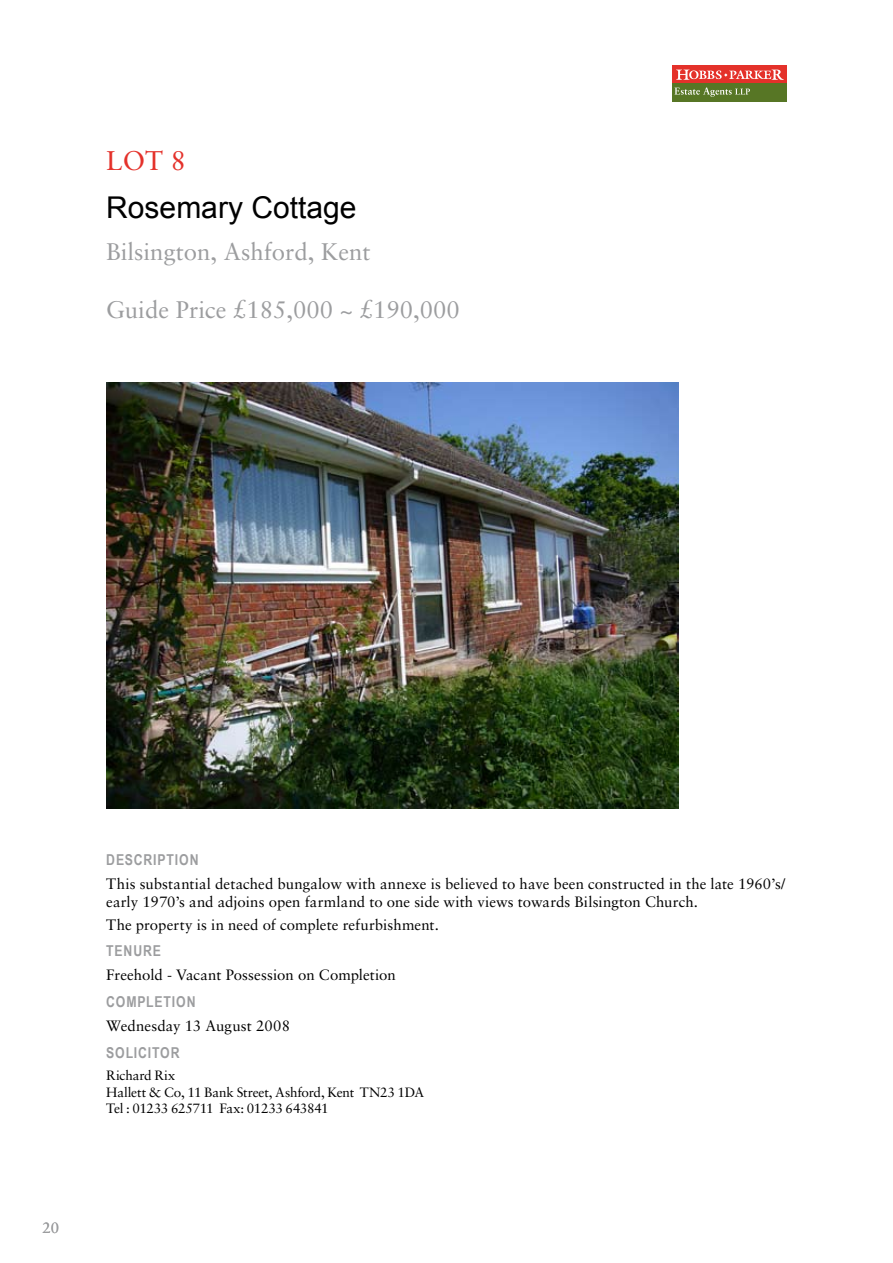
<style>
.page{position:relative;width:893px;height:1263px;background:#fff}
.page>*{position:absolute;margin:0;border:0;box-sizing:border-box;transform-origin:0 0}
.t1{font:30px "Arial";color:#000}
.t2{font:27px "Sabon";color:#e4312a}
.t3{font:24px "Sabon";color:#9c9d9f}
.t4{font:15px/18px "Sabon";letter-spacing:.005em;color:#000}
.t5{font:700 15px "Arial Narrow";letter-spacing:.055em;color:#9c9d9f}
.t6{font:15px "Sabon";color:#9c9d9f}
.t7{font:13.5px/16.2px "Sabon";letter-spacing:-.02em;color:#000}
</style>
<div class="page">
<div style="left:672px;top:65px;width:115px;height:37px;background:linear-gradient(to right,#577625,#577625)"></div>
<hr style="left:672px;top:101px;width:115px;height:1px;background:#577625">
<hr style="left:672px;top:65px;width:115px;height:1px;background:#e4312a">
<div style="left:672px;top:67px;width:115px;height:16px;background:#e4312a"></div>
<svg style="left:676px;top:70px;width:108px;height:10px"></svg>
<div style="left:672px;top:84px;width:115px;height:16px;background:#577625"></div>
<svg style="left:674px;top:87px;width:76px;height:10px"></svg>
<img style="left:106px;top:383px;width:572px;height:425px">
<h2 class="t2" style="left:106px;top:144px;width:81px">Lot 8</h2>
<h1 class="t1" style="left:106px;top:188px;width:252px">Rosemary Cottage</h1>
<h3 class="t3" style="left:106px;top:237px;width:266px">Bilsington, Ashford, Kent</h3>
<h3 class="t3" style="left:106px;top:295px;width:355px">Guide Price £185,000 ~ £190,000</h3>
<p class="t6" style="left:43px;top:1219px;width:18px">20</p>
<p class="t5" style="left:106px;top:848px;width:94px">DESCRIPTION</p>
<p class="t4" style="left:106px;top:875px;width:681px">This substantial detached bungalow with annexe is believed to have been constructed in the late 1960’s/ early 1970’s and adjoins open farmland to one side with views towards Bilsington Church.</p>
<p class="t4" style="left:106px;top:915px;width:334px">The property is in need of complete refurbishment.</p>
<p class="t5" style="left:106px;top:939px;width:56px">TENURE</p>
<p class="t4" style="left:106px;top:966px;width:291px">Freehold - Vacant Possession on Completion</p>
<p class="t5" style="left:106px;top:990px;width:91px">COMPLETION</p>
<p class="t4" style="left:106px;top:1017px;width:185px">Wednesday 13 August 2008</p>
<p class="t5" style="left:106px;top:1041px;width:75px">SOLICITOR</p>
<p class="t7" style="left:106px;top:1067px;width:319px">Richard Rix<br>Hallett &amp; Co, 11 Bank Street, Ashford, Kent TN23 1DA<br>Tel : 01233 625711 Fax: 01233 643841</p>
</div>
